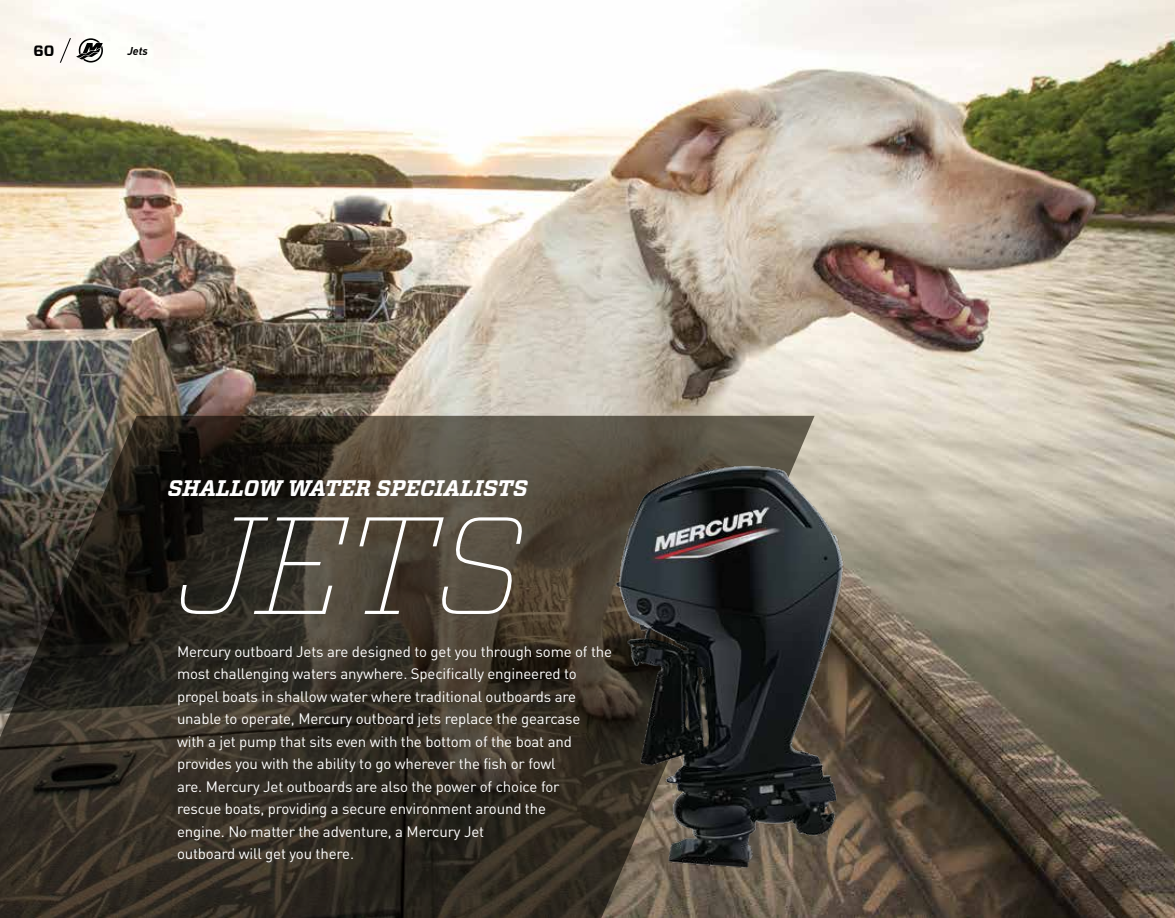
<style>
.page{position:relative;width:1175px;height:918px;background:#fff}
.page>*{position:absolute;margin:0;border:0;box-sizing:border-box;transform-origin:0 0}
.t1{font:italic 100 138px "Vitesse";color:#fff}
.t2{font:italic 700 22.5px "Vitesse";color:#fff}
.t3{font:15px/22.5px "DINOT";letter-spacing:-.01em;color:#fff}
.t4{font:700 15px "Vitesse Sans";color:#000}
.t5{font:italic 700 11.25px "DINOT";color:#000}
</style>
<div class="page">
<img style="left:0;top:0;width:1174px;height:918px">
<svg style="left:0;top:416px;width:814px;height:502px;background:#3a342b"></svg>
<img style="left:612px;top:460px;width:236px;height:411px">
<svg style="left:58px;top:37px;width:45px;height:27px"></svg>
<p class="t4" style="left:34px;top:41px;width:22px">60</p>
<p class="t5" style="left:127px;top:43px;width:22px">Jets</p>
<h2 class="t2" style="left:168px;top:474px;width:361px">SHALLOW WATER SPECIALISTS</h2>
<h1 class="t1" style="left:177px;top:467px;width:350px">JETS</h1>
<p class="t3" style="left:177px;top:640px;width:436px">Mercury outboard Jets are designed to get you through some of the most challenging waters anywhere. Specifically engineered to propel boats in shallow water where traditional outboards are unable to operate, Mercury outboard jets replace the gearcase<br>with a jet pump that sits even with the bottom of the boat and provides you with the ability to go wherever the fish or fowl<br>are. Mercury Jet outboards are also the power of choice for<br>rescue boats, providing a secure environment around the<br>engine. No matter the adventure, a Mercury Jet<br>outboard will get you there.</p>
</div>
